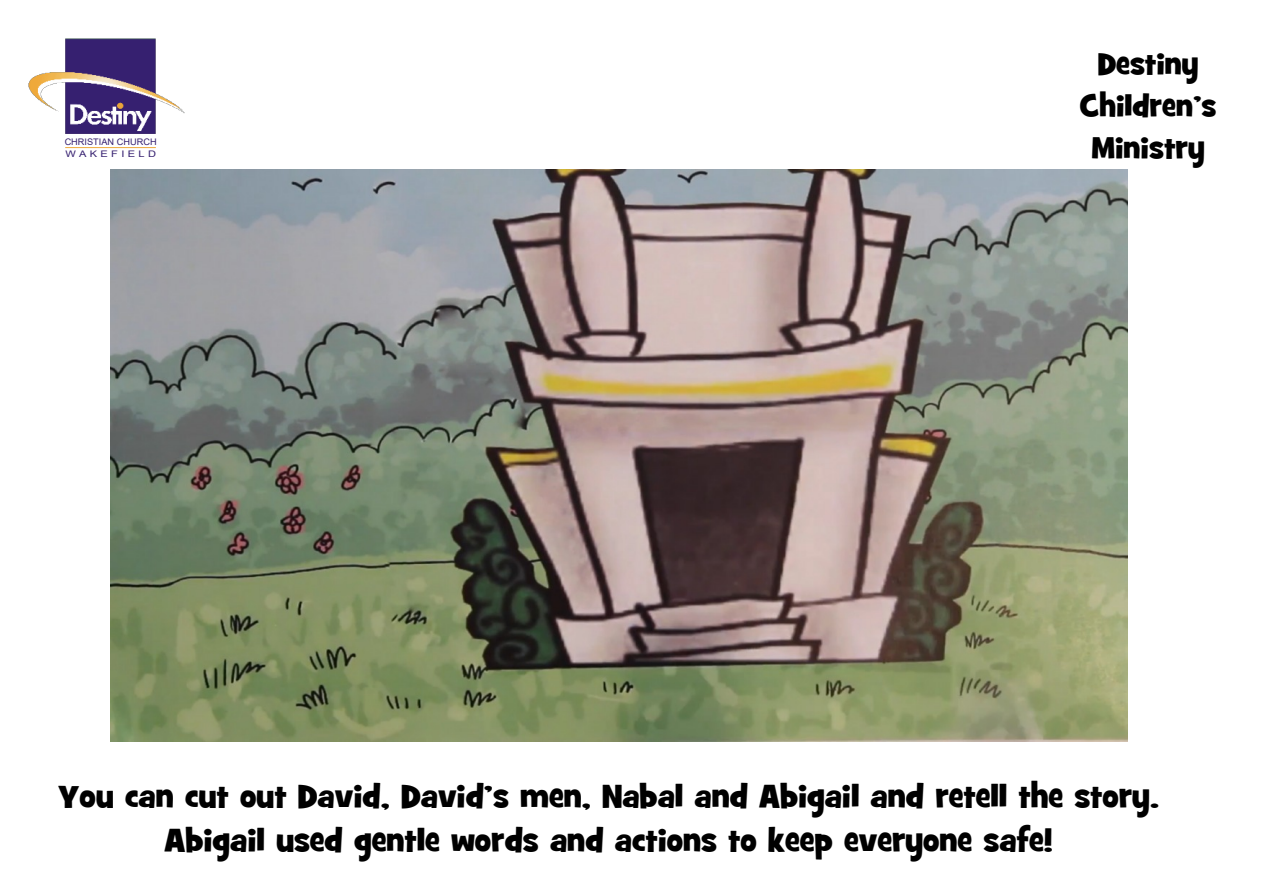
<style>
.page{position:relative;width:1263px;height:893px;background:#fff}
.page>*{position:absolute;margin:0;border:0;box-sizing:border-box;transform-origin:0 0}
.t1{font:32.25px/44.5px "Grilled Cheese BTN";color:#000;text-align:center}
.t2{font:30.3px/41.8px "Grilled Cheese BTN";color:#000;text-align:center}
.t3{font:9px/11.7px "Arial";color:#362070}
</style>
<div class="page">
<img style="left:28px;top:38px;width:157px;height:96px">
<hr style="left:65px;top:147px;width:91px;height:1px;background:#efa93b">
<img style="left:111px;top:169px;width:1017px;height:572px">
<p class="t3" style="left:65px;top:137px;width:94px">CHRISTIAN CHURCH<br>W A K E F I E L D</p>
<p class="t2" style="left:1080px;top:44px;width:138px">Destiny<br>Children’s<br>Ministry</p>
<p class="t1" style="left:58px;top:775px;width:1102px">You can cut out David, David’s men, Nabal and Abigail and retell the story.<br>Abigail used gentle words and actions to keep everyone safe!</p>
</div>
